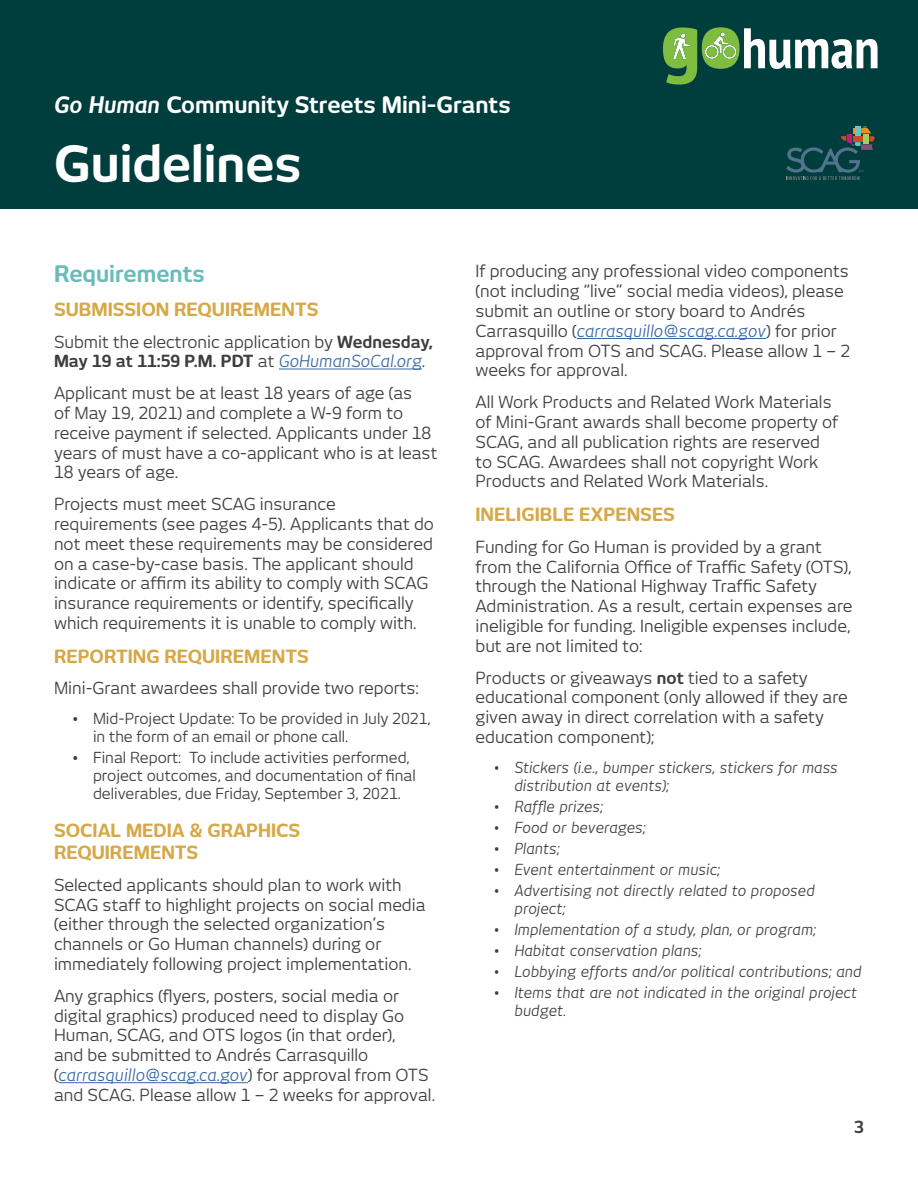
<style>
.page{position:relative;width:918px;height:1188px;background:#fff}
.page>*{position:absolute;margin:0;border:0;box-sizing:border-box;transform-origin:0 0}
.t1{font:700 49.5px "New June";color:#fff}
.t2{font:700 22.5px "New June";color:#fff}
.t3{font:700 22.5px "New June";color:#68bcb9}
.Subheader{font:700 18px/21.6px "New June";color:#d6a847}
.Body{font:16.5px/19.8px "New June";color:#3e3e3f}
.t4{font:700 16.5px "New June";color:#3e3e3f}
.t5{font:italic 15px/18px "New June";color:#3e3e3f}
.t6{font:15px/18px "New June";color:#3e3e3f}
.s1{font-style:italic}
.s2{font-weight:700}
.s3{font-style:italic;color:#3667a4}
</style>
<div class="page">
<hr style="left:279px;top:369px;width:143px;height:1px;background:#3667a4">
<hr style="left:59px;top:1082px;width:189px;height:1px;background:#3667a4">
<hr style="left:577px;top:338px;width:189px;height:1px;background:#3667a4">
<div style="left:0;top:0;width:918px;height:209px;background:#003d3d"></div>
<svg style="left:663px;top:27px;width:215px;height:58px"></svg>
<svg style="left:786px;top:126px;width:89px;height:54px"></svg>
<p class="t2" style="left:54px;top:92px;width:458px"><span class="s1">Go Human</span> Community Streets Mini-Grants</p>
<p class="t1" style="left:54px;top:135px;width:249px">Guidelines</p>
<p class="t3" style="left:54px;top:261px;width:152px">Requirements</p>
<p class="Subheader" style="left:54px;top:298px;width:266px">SUBMISSION REQUIREMENTS</p>
<p class="Body" style="left:54px;top:331px;width:380px">Submit the electronic application by <span class="s2">Wednesday,<br>May 19 at 11:59 P.M. PDT</span> at <span class="s3">GoHumanSoCal.org</span>.</p>
<p class="Body" style="left:54px;top:383px;width:385px">Applicant must be at least 18 years of age (as<br>of May 19, 2021) and complete a W-9 form to receive payment if selected. Applicants under 18 years of must have a co-applicant who is at least 18 years of age.</p>
<p class="Body" style="left:54px;top:494px;width:382px">Projects must meet SCAG insurance requirements (see pages 4-5). Applicants that do not meet these requirements may be considered on a case-by-case basis. The applicant should indicate or affirm its ability to comply with SCAG insurance requirements or identify, specifically which requirements it is unable to comply with.</p>
<p class="Subheader" style="left:54px;top:645px;width:256px">REPORTING REQUIREMENTS</p>
<p class="Body" style="left:54px;top:678px;width:366px">Mini-Grant awardees shall provide two reports:</p>
<p class="t6" style="left:93px;top:710px;width:339px;text-indent:-21px">• Mid-Project Update: To be provided in July 2021, in the form of an email or phone call.</p>
<p class="t6" style="left:93px;top:749px;width:324px;text-indent:-21px">• Final Report: To include activities performed, project outcomes, and documentation of final deliverables, due Friday, September 3, 2021.</p>
<p class="Subheader" style="left:54px;top:820px;width:248px">SOCIAL MEDIA &amp; GRAPHICS<br>REQUIREMENTS</p>
<p class="Body" style="left:54px;top:875px;width:373px">Selected applicants should plan to work with SCAG staff to highlight projects on social media (either through the selected organization’s channels or Go Human channels) during or immediately following project implementation.</p>
<p class="Body" style="left:54px;top:986px;width:383px">Any graphics (flyers, posters, social media or digital graphics) produced need to display Go Human, SCAG, and OTS logos (in that order),<br>and be submitted to Andrés Carrasquillo (<span class="s3">carrasquillo@scag.ca.gov</span>) for approval from OTS and SCAG. Please allow 1 – 2 weeks for approval.</p>
<p class="Body" style="left:476px;top:261px;width:376px">If producing any professional video components (not including “live” social media videos), please submit an outline or story board to Andrés Carrasquillo (<span class="s3">carrasquillo@scag.ca.gov</span>) for prior approval from OTS and SCAG. Please allow 1 – 2 weeks for approval.</p>
<p class="Body" style="left:476px;top:392px;width:364px">All Work Products and Related Work Materials of Mini-Grant awards shall become property of SCAG, and all publication rights are reserved to SCAG. Awardees shall not copyright Work Products and Related Work Materials.</p>
<p class="Subheader" style="left:476px;top:503px;width:201px">INELIGIBLE EXPENSES</p>
<p class="Body" style="left:476px;top:537px;width:379px">Funding for Go Human is provided by a grant from the California Office of Traffic Safety (OTS), through the National Highway Traffic Safety Administration. As a result, certain expenses are ineligible for funding. Ineligible expenses include, but are not limited to:</p>
<p class="Body" style="left:476px;top:668px;width:374px">Products or giveaways <span class="s2">not</span> tied to a safety educational component (only allowed if they are given away in direct correlation with a safety education component);</p>
<p class="t5" style="left:514px;top:758px;width:325px;text-indent:-21px">• Stickers (i.e., bumper stickers, stickers for mass distribution at events);</p>
<p class="t5" style="left:494px;top:797px;width:112px">• Raffle prizes;</p>
<p class="t5" style="left:494px;top:818px;width:154px">• Food or beverages;</p>
<p class="t5" style="left:494px;top:839px;width:68px">• Plants;</p>
<p class="t5" style="left:494px;top:860px;width:229px">• Event entertainment or music;</p>
<p class="t5" style="left:514px;top:881px;width:302px;text-indent:-21px">• Advertising not directly related to proposed project;</p>
<p class="t5" style="left:494px;top:920px;width:324px">• Implementation of a study, plan, or program;</p>
<p class="t5" style="left:494px;top:941px;width:210px">• Habitat conservation plans;</p>
<p class="t5" style="left:494px;top:962px;width:370px">• Lobbying efforts and/or political contributions; and</p>
<p class="t5" style="left:514px;top:983px;width:344px;text-indent:-21px">• Items that are not indicated in the original project budget.</p>
<p class="t4" style="left:854px;top:1117px;width:11px">3</p>
</div>
